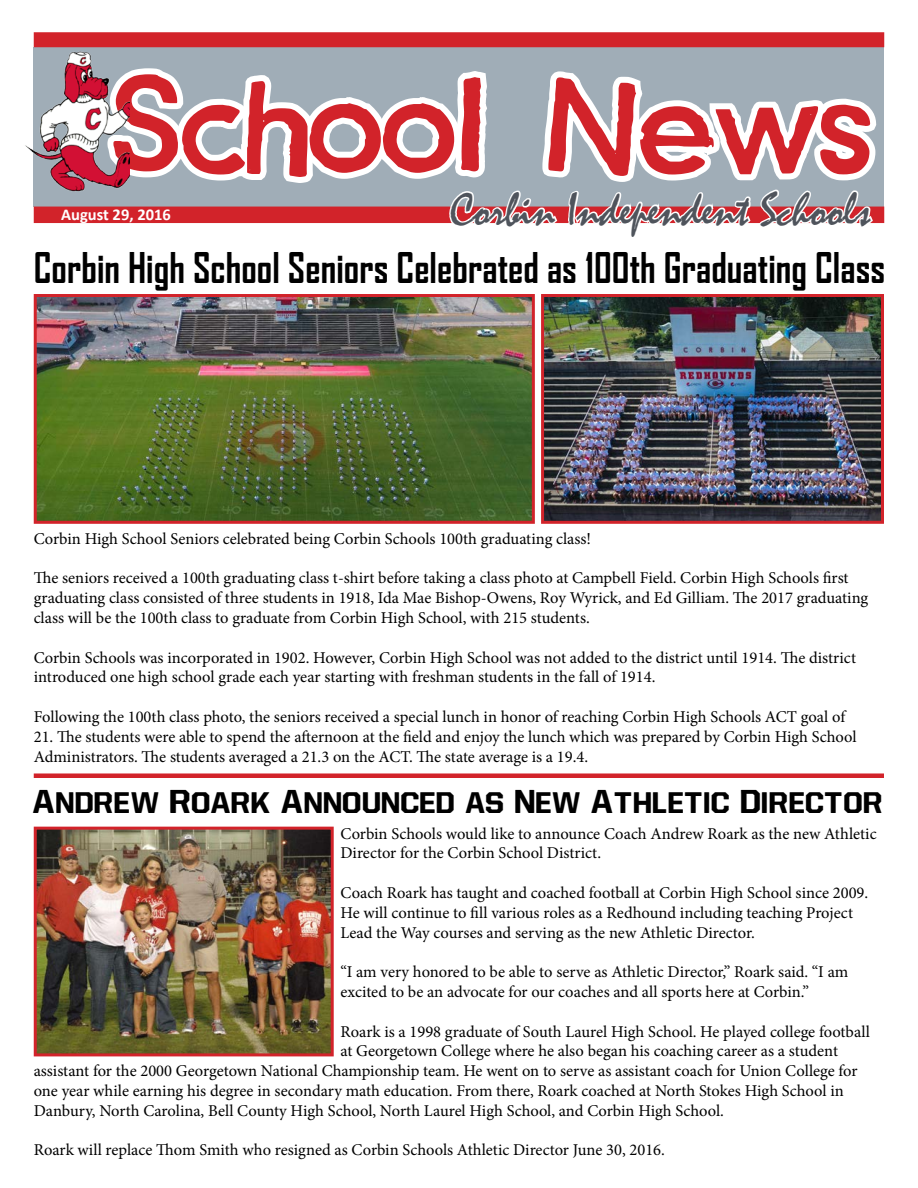
<style>
.page{position:relative;width:918px;height:1188px;background:#fff}
.page>*{position:absolute;margin:0;border:0;box-sizing:border-box;transform-origin:0 0}
.t1{font:130.5px "Justanotherstampfont Demo";color:#d2232a}
.t2{font:48px "Mistral";color:#4f545c}
.t3{font:700 40.5px "Agency FB";color:#000;scale:.94 1}
.t4{font:31.5px "Allstar 4";color:#000;scale:1.04 1}
.t5{font:16.5px/19.8px "Minion Pro";color:#000}
.t6{font:700 16.5px "Calibri";color:#fff}
</style>
<div class="page">
<div style="left:34px;top:47px;width:850px;height:160px;background:#a0adb7"></div>
<div style="left:34px;top:32px;width:850px;height:15px;background:#d2232a"></div>
<img style="left:25px;top:40px;width:105px;height:175px">
<div style="left:34px;top:207px;width:850px;height:16px;background:#d2232a"></div>
<svg style="left:100px;top:62px;width:785px;height:162px"></svg>
<img style="left:38px;top:298px;width:493px;height:222px">
<div style="left:34px;top:294px;width:501px;height:230px;border:3px solid #d2232a"></div>
<img style="left:545px;top:298px;width:335px;height:222px">
<div style="left:541px;top:294px;width:343px;height:230px;border:3px solid #d2232a"></div>
<img style="left:38px;top:831px;width:292px;height:221px">
<div style="left:34px;top:827px;width:300px;height:229px;border:3px solid #d2232a"></div>
<div style="left:34px;top:773px;width:850px;height:5px;background:#d2232a"></div>
<h1 class="t1" style="left:115px;top:56px;width:758px">School News</h1>
<p class="t6" style="left:61px;top:204px;width:111px">August 29, 2016</p>
<h2 class="t2" style="left:450px;top:181px;width:422px">Corbin Independent Schools</h2>
<h3 class="t3" style="left:34px;top:243px;width:907px">Corbin High School Seniors Celebrated as 100th Graduating Class</h3>
<p class="t5" style="left:34px;top:529px;width:559px">Corbin High School Seniors celebrated being Corbin Schools 100th graduating class!</p>
<p class="t5" style="left:34px;top:568px;width:836px">The seniors received a 100th graduating class t-shirt before taking a class photo at Campbell Field. Corbin High Schools first graduating class consisted of three students in 1918, Ida Mae Bishop-Owens, Roy Wyrick, and Ed Gilliam. The 2017 graduating class will be the 100th class to graduate from Corbin High School, with 215 students.</p>
<p class="t5" style="left:34px;top:648px;width:824px">Corbin Schools was incorporated in 1902. However, Corbin High School was not added to the district until 1914. The district introduced one high school grade each year starting with freshman students in the fall of 1914.</p>
<p class="t5" style="left:34px;top:707px;width:813px">Following the 100th class photo, the seniors received a special lunch in honor of reaching Corbin High Schools ACT goal of</p>
<p class="t5" style="left:34px;top:727px;width:824px">21. The students were able to spend the afternoon at the field and enjoy the lunch which was prepared by Corbin High School<br>Administrators. The students averaged a 21.3 on the ACT. The state average is a 19.4.</p>
<h3 class="t4" style="left:34px;top:787px;width:819px">Andrew Roark Announced as New Athletic Director</h3>
<p class="t5" style="left:340px;top:824px;width:538px">Corbin Schools would like to announce Coach Andrew Roark as the new Athletic<br>Director for the Corbin School District.</p>
<p class="t5" style="left:340px;top:883px;width:529px">Coach Roark has taught and coached football at Corbin High School since 2009.<br>He will continue to fill various roles as a Redhound including teaching Project<br>Lead the Way courses and serving as the new Athletic Director.</p>
<p class="t5" style="left:340px;top:962px;width:509px">“I am very honored to be able to serve as Athletic Director,” Roark said. “I am excited to be an advocate for our coaches and all sports here at Corbin.”</p>
<p class="t5" style="left:340px;top:1022px;width:531px">Roark is a 1998 graduate of South Laurel High School. He played college football</p>
<p class="t5" style="left:340px;top:1041px;width:499px">at Georgetown College where he also began his coaching career as a student</p>
<p class="t5" style="left:34px;top:1061px;width:825px">assistant for the 2000 Georgetown National Championship team. He went on to serve as assistant coach for Union College for</p>
<p class="t5" style="left:34px;top:1081px;width:812px">one year while earning his degree in secondary math education. From there, Roark coached at North Stokes High School in</p>
<p class="t5" style="left:34px;top:1101px;width:692px">Danbury, North Carolina, Bell County High School, North Laurel High School, and Corbin High School.</p>
<p class="t5" style="left:34px;top:1140px;width:633px">Roark will replace Thom Smith who resigned as Corbin Schools Athletic Director June 30, 2016.</p>
</div>
